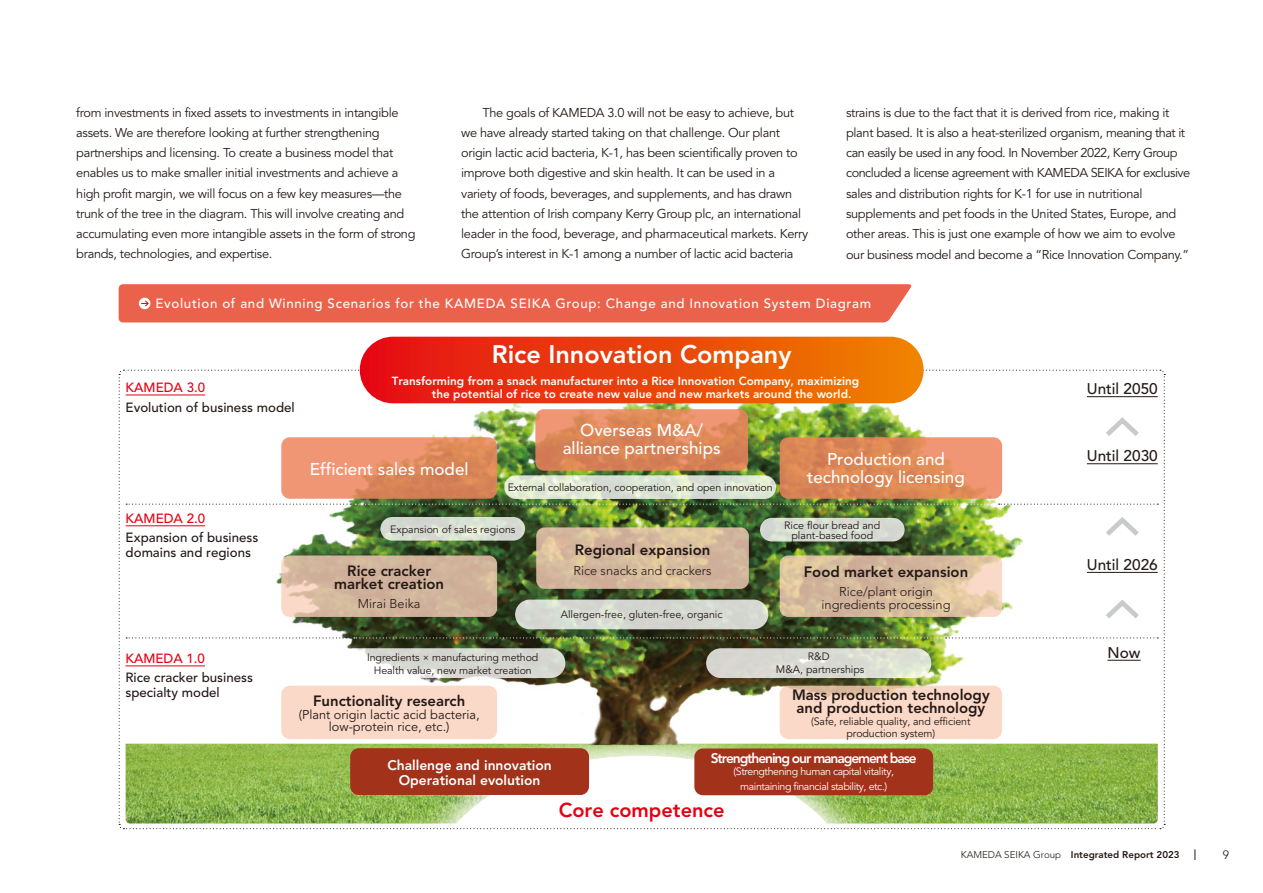
<style>
.page{position:relative;width:1263px;height:893px;background:#fff}
.page>*{position:absolute;margin:0;border:0;box-sizing:border-box;transform-origin:0 0}
.t1{font:800 25.2px "Avenir LT Std";color:#fff}
.t2{font:800 19.95px "Avenir LT Std";color:#e60013}
.t3{font:500 16.95px/17.7px "Avenir LT Std";color:#fff;text-align:center}
.t4{font:500 15.3px "Avenir LT Std";color:#231916}
.t5{font:800 14.85px/12.8px "Avenir LT Std";color:#231916}
.t6{font:800 13.8px/14.9px "Avenir LT Std";color:#fff;text-align:center}
.t7{font:800 13.8px "Avenir LT Std";letter-spacing:-.08em;color:#fff}
.t8{font:500 13.35px/14.9px "Avenir LT Std";color:#231916}
.t9{font:500 13.35px "Avenir LT Std";letter-spacing:.05em;color:#fff}
.t10{font:500 13.35px "Avenir LT Std";color:#e60013}
.t11{font:12.75px/20.2px "Avenir LT Std";letter-spacing:-.025em;color:#231916}
.t12{font:300 12.75px/12.8px "Avenir LT Std";color:#231916;text-align:center}
.t13{font:12.75px/11.7px "Avenir LT Std";color:#231916;text-align:center}
.t14{font:300 12px "Avenir LT Std";color:#231916}
.t15{font:800 11.7px/12.8px "Avenir LT Std";color:#fff}
.t16{font:10.65px/13px "Avenir LT Std";letter-spacing:-.01em;color:#231916;text-align:center}
.t17{font:10.65px/14.9px "Avenir LT Std";letter-spacing:-.04em;color:#fff;text-align:center}
.t18{font:800 9.75px "Avenir LT Std";color:#231916}
.s1{font-weight:300}
</style>
<div class="page">
<div style="left:360px;top:337px;width:564px;height:66px;background:linear-gradient(to right,#e50b15,#ee8100);border-radius:33px"></div>
<img style="left:118px;top:369px;width:1047px;height:461px">
<div style="left:119px;top:284px;width:793px;height:38px;background:#eb624c"></div>
<p class="t11" style="left:76px;top:103px;width:341px">from investments in fixed assets to investments in intangible assets. We are therefore looking at further strengthening partnerships and licensing. To create a business model that enables us to make smaller initial investments and achieve a high profit margin, we will focus on a few key measures—the trunk of the tree in the diagram. This will involve creating and accumulating even more intangible assets in the form of strong brands, technologies, and expertise.</p>
<p class="t11" style="left:461px;top:103px;width:349px;text-indent:21px">The goals of KAMEDA 3.0 will not be easy to achieve, but we have already started taking on that challenge. Our plant origin lactic acid bacteria, K-1, has been scientifically proven to improve both digestive and skin health. It can be used in a variety of foods, beverages, and supplements, and has drawn the attention of Irish company Kerry Group plc, an international leader in the food, beverage, and pharmaceutical markets. Kerry Group’s interest in K-1 among a number of lactic acid bacteria</p>
<p class="t11" style="left:846px;top:103px;width:346px">strains is due to the fact that it is derived from rice, making it plant based. It is also a heat-sterilized organism, meaning that it can easily be used in any food. In November 2022, Kerry Group concluded a license agreement with KAMEDA SEIKA for exclusive sales and distribution rights for K-1 for use in nutritional supplements and pet foods in the United States, Europe, and other areas. This is just one example of how we aim to evolve our business model and become a “Rice Innovation Company.”</p>
<p class="t9" style="left:155px;top:296px;width:717px">Evolution of and Winning Scenarios for the KAMEDA SEIKA Group: Change and Innovation System Diagram</p>
<p class="t10" style="left:126px;top:380px;width:81px">KAMEDA 3.0</p>
<p class="t8" style="left:126px;top:400px;width:171px">Evolution of business model</p>
<p class="t10" style="left:126px;top:511px;width:81px">KAMEDA 2.0</p>
<p class="t8" style="left:126px;top:531px;width:134px">Expansion of business domains and regions</p>
<h1 class="t1" style="left:492px;top:339px;width:301px">Rice Innovation Company</h1>
<p class="t15" style="left:432px;top:375px;width:429px;text-indent:-40px">Transforming from a snack manufacturer into a Rice Innovation Company, maximizing the potential of rice to create new value and new markets around the world.</p>
<h3 class="t3" style="left:310px;top:461px;width:160px">Efficient sales model</h3>
<h3 class="t3" style="left:563px;top:422px;width:159px">Overseas M&amp;A/ alliance partnerships</h3>
<p class="t16" style="left:508px;top:481px;width:267px">External collaboration, cooperation, and open innovation</p>
<p class="t16" style="left:390px;top:523px;width:127px">Expansion of sales regions</p>
<p class="t5" style="left:334px;top:565px;width:111px;text-align:center">Rice cracker market creation</p>
<p class="t12" style="left:358px;top:598px;width:64px">Mirai Beika</p>
<p class="t5" style="left:575px;top:544px;width:137px">Regional expansion</p>
<p class="t12" style="left:573px;top:564px;width:140px">Rice snacks and crackers</p>
<p class="t16" style="left:561px;top:608px;width:163px">Allergen-free, gluten-free, organic</p>
<h3 class="t3" style="left:807px;top:451px;width:159px">Production and technology licensing</h3>
<p class="t16" style="left:784px;top:521px;width:98px;line-height:9.6px">Rice flour bread and plant-based food</p>
<p class="t5" style="left:804px;top:566px;width:166px">Food market expansion</p>
<p class="t12" style="left:821px;top:585px;width:130px">Rice/plant origin ingredients processing</p>
<p class="t10" style="left:125px;top:651px;width:81px">KAMEDA 1.0</p>
<p class="t8" style="left:125px;top:671px;width:129px">Rice cracker business specialty model</p>
<p class="t16" style="left:367px;top:651px;width:173px">Ingredients × manufacturing method<br>Health value, new market creation</p>
<p class="t16" style="left:776px;top:650px;width:90px">R&amp;D<br>M&amp;A, partnerships</p>
<p class="t5" style="left:313px;top:695px;width:154px">Functionality research</p>
<p class="t13" style="left:299px;top:709px;width:182px">(Plant origin lactic acid bacteria, low-protein rice, etc.)</p>
<p class="t6" style="left:387px;top:758px;width:166px">Challenge and innovation<br>Operational evolution</p>
<p class="t5" style="left:792px;top:688px;width:199px">Mass production technology and production technology</p>
<p class="t16" style="left:811px;top:716px;width:161px;line-height:11.7px">(Safe, reliable quality, and efficient production system)</p>
<p class="t7" style="left:711px;top:750px;width:208px">Strengthening our management base</p>
<p class="t17" style="left:733px;top:765px;width:162px">(Strengthening human capital vitality, maintaining financial stability, etc.)</p>
<h2 class="t2" style="left:559px;top:798px;width:167px">Core competence</h2>
<p class="t4" style="left:1087px;top:380px;width:72px">Until 2050</p>
<p class="t4" style="left:1087px;top:447px;width:72px">Until 2030</p>
<p class="t4" style="left:1087px;top:556px;width:72px">Until 2026</p>
<p class="t4" style="left:1107px;top:643px;width:35px">Now</p>
<p class="t18" style="left:961px;top:849px;width:220px"><span class="s1">KAMEDA SEIKA Group</span> Integrated Report 2023</p>
<p class="t14" style="left:1223px;top:847px;width:8px">9</p>
</div>
